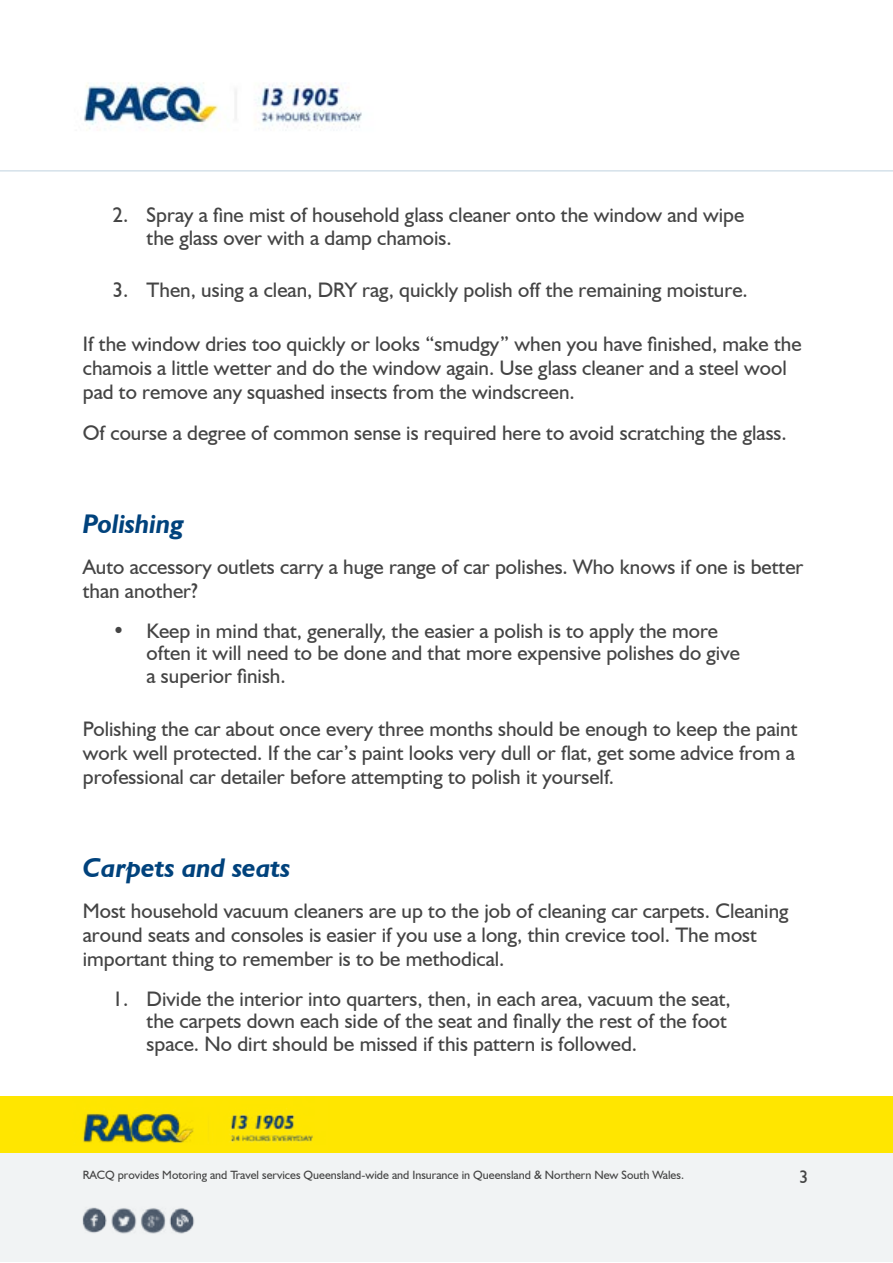
<style>
.page{position:relative;width:893px;height:1263px;background:#fff}
.page>*{position:absolute;margin:0;border:0;box-sizing:border-box;transform-origin:0 0}
.t1{font:italic 700 27px "Humanist 521 BT";color:#00427c}
.t2{font:21px/24px "Humanist 521 BT";color:#444}
.t3{font:18px "Humanist 521 BT";color:#444}
.t4{font:12px "Humanist 521 BT";color:#444}
</style>
<div class="page">
<div style="left:0;top:1096px;width:893px;height:81px;background:#ffe600"></div>
<div style="left:0;top:1154px;width:893px;height:108px;background:#f1f3f4"></div>
<img style="left:235px;top:82px;width:127px;height:49px">
<hr style="left:0;top:170px;width:893px;height:2px;background:#d5e1ea">
<img style="left:72px;top:1108px;width:255px;height:46px">
<svg style="left:82px;top:1207px;width:25px;height:26px"></svg>
<svg style="left:112px;top:1208px;width:24px;height:25px"></svg>
<svg style="left:141px;top:1208px;width:25px;height:26px"></svg>
<svg style="left:169px;top:1208px;width:25px;height:25px"></svg>
<img style="left:84px;top:82px;width:135px;height:47px">
<svg style="left:78px;top:1108px;width:129px;height:45px"></svg>
<p class="t2" style="left:147px;top:204px;width:599px;line-height:22.5px;text-indent:-34px">2. Spray a fine mist of household glass cleaner onto the window and wipe the glass over with a damp chamois.</p>
<p class="t2" style="left:113px;top:278px;width:637px">3. Then, using a clean, DRY rag, quickly polish off the remaining moisture.</p>
<p class="t2" style="left:83px;top:331px;width:720px">If the window dries too quickly or looks “smudgy” when you have finished, make the chamois a little wetter and do the window again. Use glass cleaner and a steel wool pad to remove any squashed insects from the windscreen.</p>
<p class="t2" style="left:83px;top:420px;width:705px">Of course a degree of common sense is required here to avoid scratching the glass.</p>
<p class="t1" style="left:83px;top:507px;width:103px">Polishing</p>
<p class="t2" style="left:83px;top:554px;width:722px">Auto accessory outlets carry a huge range of car polishes. Who knows if one is better than another?</p>
<p class="t2" style="left:147px;top:619px;width:595px;line-height:22.5px;text-indent:-34px">• Keep in mind that, generally, the easier a polish is to apply the more often it will need to be done and that more expensive polishes do give a superior finish.</p>
<p class="t2" style="left:83px;top:717px;width:716px">Polishing the car about once every three months should be enough to keep the paint work well protected. If the car’s paint looks very dull or flat, get some advice from a professional car detailer before attempting to polish it yourself.</p>
<p class="t1" style="left:83px;top:851px;width:209px">Carpets and seats</p>
<p class="t2" style="left:83px;top:899px;width:707px">Most household vacuum cleaners are up to the job of cleaning car carpets. Cleaning around seats and consoles is easier if you use a long, thin crevice tool. The most important thing to remember is to be methodical.</p>
<p class="t2" style="left:147px;top:987px;width:586px;line-height:22.5px;text-indent:-34px">1. Divide the interior into quarters, then, in each area, vacuum the seat, the carpets down each side of the seat and finally the rest of the foot space. No dirt should be missed if this pattern is followed.</p>
<p class="t4" style="left:83px;top:1167px;width:603px">RACQ provides Motoring and Travel services Queensland-wide and Insurance in Queensland &amp; Northern New South Wales.</p>
<p class="t3" style="left:799px;top:1166px;width:11px">3</p>
</div>
